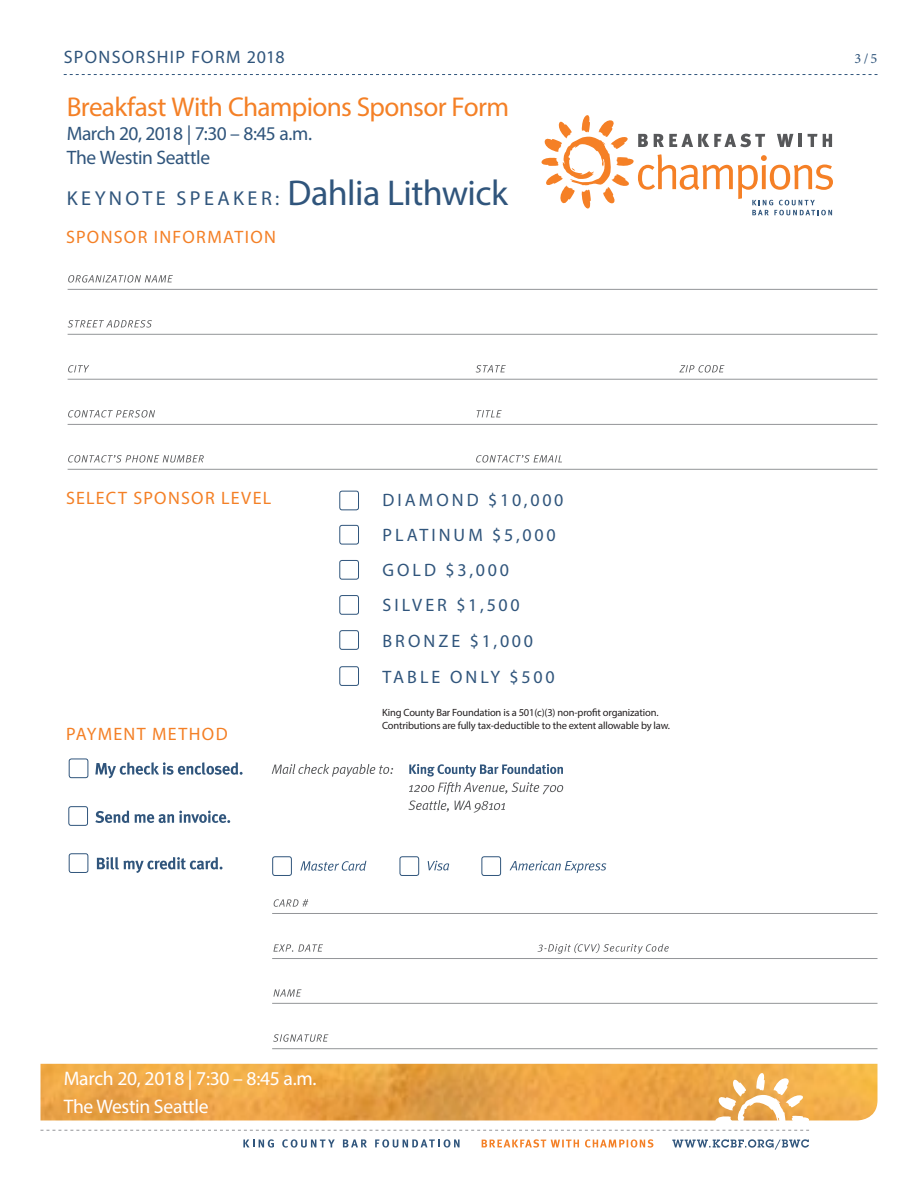
<style>
.page{position:relative;width:918px;height:1188px;background:#fff}
.page>*{position:absolute;margin:0;border:0;box-sizing:border-box;transform-origin:0 0}
.Head_1{font:27.3px "Myriad Pro";letter-spacing:-.025em;color:#f48026}
.Subhead_1{font:20.25px "Myriad Pro";letter-spacing:.17em;color:#30557c}
.Subhead_1-2{font:19.65px "Myriad Pro";letter-spacing:-.015em;color:#fff}
.Subhead_1-3{font:19.5px "Myriad Pro";letter-spacing:-.025em;color:#30557c}
.Subhead_1-4{font:18px "Myriad Pro";letter-spacing:.17em;color:#30557c}
.Head_1-2{font:18px "Myriad Pro";letter-spacing:.075em;color:#f48026}
.Head_1-3{font:18px "Myriad Pro";letter-spacing:.07em;color:#30557c}
.t1{font:14.25px "Minion Pro";color:#30557c}
._10_Things_1{font:10.5px/13.5px "Myriad Pro";letter-spacing:-.015em;color:#231f20}
.s1{font-size:36px}
</style>
<div class="page">
<hr style="left:68px;top:289px;width:809px;height:1px;background:#939598">
<hr style="left:68px;top:334px;width:809px;height:1px;background:#939598">
<hr style="left:68px;top:379px;width:809px;height:1px;background:#939598">
<hr style="left:68px;top:424px;width:809px;height:1px;background:#939598">
<hr style="left:68px;top:469px;width:809px;height:1px;background:#939598">
<hr style="left:272px;top:913px;width:606px;height:1px;background:#939598">
<hr style="left:272px;top:1003px;width:606px;height:1px;background:#939598">
<hr style="left:272px;top:1048px;width:606px;height:1px;background:#939598">
<svg style="left:273px;top:1034px;width:55px;height:8px"></svg>
<svg style="left:273px;top:989px;width:29px;height:8px"></svg>
<svg style="left:273px;top:944px;width:50px;height:8px"></svg>
<svg style="left:274px;top:899px;width:34px;height:8px"></svg>
<svg style="left:408px;top:764px;width:155px;height:49px"></svg>
<svg style="left:272px;top:764px;width:121px;height:13px"></svg>
<svg style="left:68px;top:455px;width:494px;height:8px"></svg>
<svg style="left:68px;top:410px;width:434px;height:8px"></svg>
<svg style="left:68px;top:365px;width:656px;height:8px"></svg>
<svg style="left:68px;top:320px;width:84px;height:8px"></svg>
<svg style="left:68px;top:275px;width:105px;height:8px"></svg>
<img style="left:40px;top:1064px;width:838px;height:56px">
<div style="left:63px;top:1070px;width:259px;height:48px;background:#f48026;opacity:.2"></div>
<div style="left:339px;top:525px;width:20px;height:19px;border:1px solid #30557c;border-radius:2px"></div>
<div style="left:339px;top:491px;width:20px;height:19px;border:1px solid #30557c;border-radius:2px"></div>
<svg style="left:40px;top:1130px;width:769px;height:1px"></svg>
<div style="left:339px;top:595px;width:20px;height:20px;border:1px solid #30557c;border-radius:2px"></div>
<div style="left:339px;top:630px;width:20px;height:20px;border:1px solid #30557c;border-radius:2px"></div>
<svg style="left:300px;top:861px;width:66px;height:10px"></svg>
<div style="left:272px;top:856px;width:20px;height:20px;border:1px solid #30557c;border-radius:2px"></div>
<svg style="left:95px;top:762px;width:148px;height:16px"></svg>
<div style="left:69px;top:759px;width:19px;height:19px;border:1px solid #30557c;border-radius:2px"></div>
<svg style="left:97px;top:857px;width:126px;height:16px"></svg>
<div style="left:69px;top:853px;width:19px;height:20px;border:1px solid #30557c;border-radius:2px"></div>
<svg style="left:95px;top:811px;width:135px;height:12px"></svg>
<div style="left:68px;top:806px;width:20px;height:20px;border:1px solid #30557c;border-radius:2px"></div>
<svg style="left:428px;top:861px;width:21px;height:10px"></svg>
<div style="left:400px;top:856px;width:19px;height:20px;border:1px solid #30557c;border-radius:2px"></div>
<svg style="left:510px;top:861px;width:96px;height:12px"></svg>
<div style="left:481px;top:856px;width:20px;height:20px;border:1px solid #30557c;border-radius:2px"></div>
<svg style="left:64px;top:74px;width:814px;height:1px"></svg>
<svg style="left:714px;top:1069px;width:96px;height:52px"></svg>
<svg style="left:541px;top:115px;width:292px;height:100px"></svg>
<div style="left:339px;top:560px;width:20px;height:20px;border:1px solid #30557c;border-radius:2px"></div>
<svg style="left:482px;top:1139px;width:171px;height:9px"></svg>
<svg style="left:243px;top:1139px;width:31px;height:9px"></svg>
<svg style="left:282px;top:1139px;width:53px;height:9px"></svg>
<svg style="left:343px;top:1139px;width:24px;height:8px"></svg>
<svg style="left:375px;top:1139px;width:85px;height:9px"></svg>
<svg style="left:672px;top:1139px;width:137px;height:11px"></svg>
<hr style="left:272px;top:958px;width:606px;height:1px;background:#939598">
<svg style="left:538px;top:943px;width:131px;height:11px"></svg>
<div style="left:339px;top:666px;width:20px;height:20px;border:1px solid #30557c;border-radius:2px"></div>
<p class="Head_1-3" style="left:64px;top:46px;width:222px">SPONSORSHIP FORM 2018</p>
<p class="Head_1" style="left:67px;top:90px;width:444px">Breakfast With Champions Sponsor Form</p>
<p class="Subhead_1-3" style="left:67px;top:121px;width:247px">March 20, 2018 | 7:30 – 8:45 a.m.</p>
<p class="Subhead_1-3" style="left:67px;top:146px;width:145px">The Westin Seattle</p>
<p class="Subhead_1" style="left:67px;top:186px;width:443px">KEYNOTE SPEAKER: <span class="s1">Dahlia Lithwick</span></p>
<p class="Head_1-2" style="left:66px;top:226px;width:211px">SPONSOR INFORMATION</p>
<p class="Head_1-2" style="left:66px;top:487px;width:207px">SELECT SPONSOR LEVEL</p>
<p class="Head_1-2" style="left:66px;top:723px;width:163px">PAYMENT METHOD</p>
<p class="Subhead_1-4" style="left:382px;top:489px;width:183px">DIAMOND $10,000</p>
<p class="Subhead_1-4" style="left:382px;top:524px;width:175px">PLATINUM $5,000</p>
<p class="Subhead_1-4" style="left:382px;top:559px;width:128px">GOLD $3,000</p>
<p class="Subhead_1-4" style="left:382px;top:594px;width:139px">SILVER $1,500</p>
<p class="Subhead_1-4" style="left:382px;top:630px;width:152px">BRONZE $1,000</p>
<p class="Subhead_1-4" style="left:382px;top:666px;width:174px">TABLE ONLY $500</p>
<p class="_10_Things_1" style="left:382px;top:705px;width:289px">King County Bar Foundation is a 501(c)(3) non-profit organization.<br>Contributions are fully tax-deductible to the extent allowable by law.</p>
<p class="Subhead_1-2" style="left:64px;top:1066px;width:254px">March 20, 2018 | 7:30 – 8:45 a.m.</p>
<p class="Subhead_1-2" style="left:64px;top:1094px;width:146px">The Westin Seattle</p>
<p class="t1" style="left:855px;top:49px;width:24px">3/5</p>
</div>
